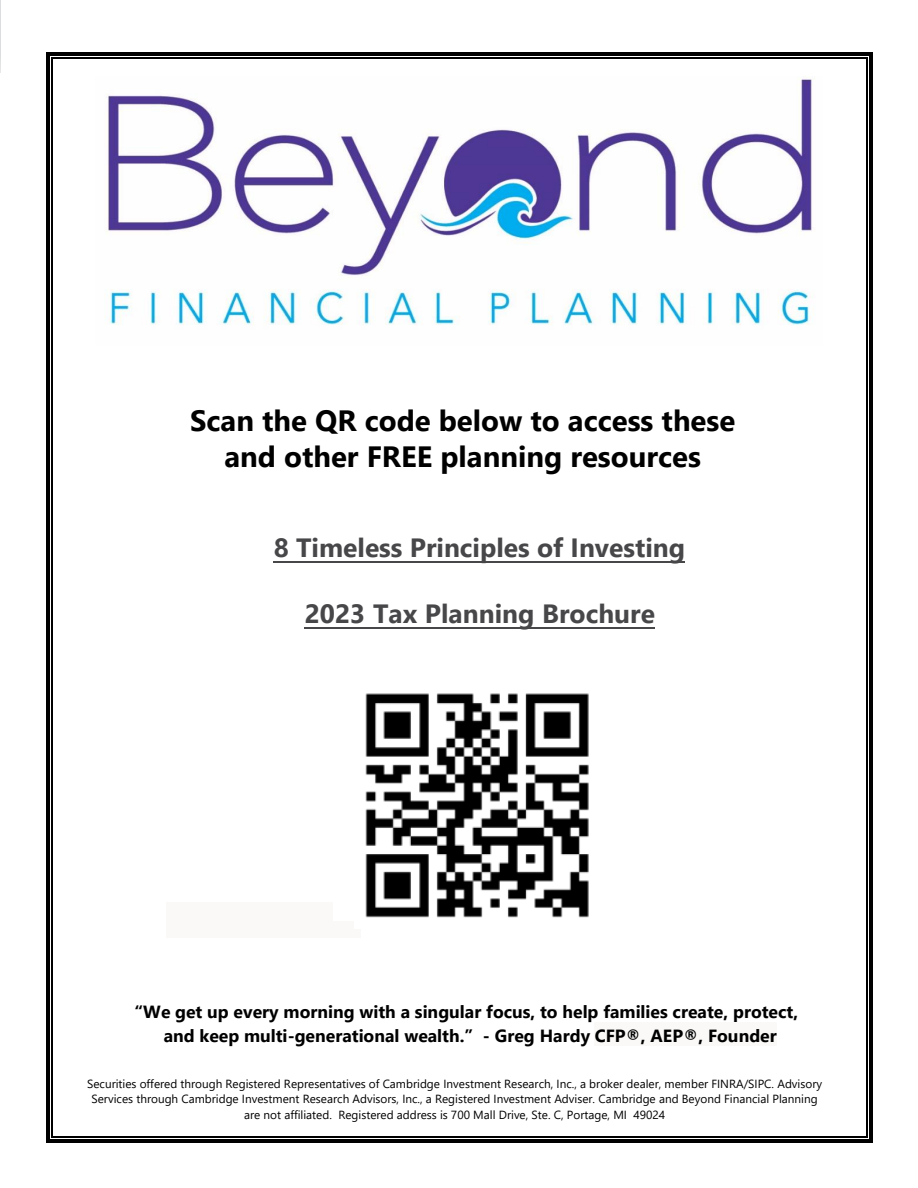
<style>
.page{position:relative;width:918px;height:1188px;background:#fff}
.page>*{position:absolute;margin:0;border:0;box-sizing:border-box;transform-origin:0 0}
.t1{font:700 29.25px/35.2px "Segoe UI";color:#000;text-align:center}
.t2{font:700 26.4px "Segoe UI";color:#474749}
.t3{font:700 17.55px/23.4px "Segoe UI";color:#000;text-align:center}
.t4{font:11.85px/15.5px "Segoe UI";color:#000;text-align:center}
</style>
<div class="page">
<hr style="left:0;top:0;width:1px;height:108px;background:#dcddde">
<img style="left:104px;top:76px;width:711px;height:249px">
<div style="left:166px;top:902px;width:167px;height:19px;background:#faf9f8"></div>
<div style="left:166px;top:921px;width:195px;height:17px;background:#faf9f8"></div>
<div style="left:595px;top:1023px;width:182px;height:23px;background:#faf9f8"></div>
<svg style="left:46px;top:52px;width:7px;height:6px"></svg>
<hr style="left:53px;top:52px;width:813px;height:4px;background:#000">
<hr style="left:53px;top:57px;width:813px;height:1px;background:#000">
<svg style="left:866px;top:52px;width:7px;height:6px"></svg>
<div style="left:46px;top:58px;width:5px;height:1078px;background:#000"></div>
<hr style="left:52px;top:58px;width:1px;height:1078px;background:#000">
<hr style="left:869px;top:58px;width:4px;height:1078px;background:#000">
<hr style="left:866px;top:58px;width:2px;height:1078px;background:#000">
<svg style="left:46px;top:1136px;width:7px;height:7px"></svg>
<div style="left:53px;top:1138px;width:813px;height:5px;background:#000"></div>
<hr style="left:53px;top:1136px;width:813px;height:1px;background:#000">
<svg style="left:866px;top:1136px;width:7px;height:7px"></svg>
<img style="left:365px;top:693px;width:224px;height:225px">
<hr style="left:274px;top:561px;width:411px;height:2px;background:#474749">
<hr style="left:305px;top:627px;width:350px;height:2px;background:#474749">
<h1 class="t1" style="left:190px;top:401px;width:547px">Scan the QR code below to access these and other FREE planning resources</h1>
<h2 class="t2" style="left:274px;top:523px;width:413px">8 Timeless Principles of Investing</h2>
<h2 class="t2" style="left:305px;top:589px;width:352px">2023 Tax Planning Brochure</h2>
<h3 class="t3" style="left:135px;top:999px;width:665px">“We get up every morning with a singular focus, to help families create, protect, and keep multi-generational wealth.” - Greg Hardy CFP®, AEP®, Founder</h3>
<p class="t4" style="left:87px;top:1075px;width:737px">Securities offered through Registered Representatives of Cambridge Investment Research, Inc., a broker dealer, member FINRA/SIPC. Advisory<br>Services through Cambridge Investment Research Advisors, Inc., a Registered Investment Adviser. Cambridge and Beyond Financial Planning are not affiliated. Registered address is 700 Mall Drive, Ste. C, Portage, MI 49024</p>
</div>
